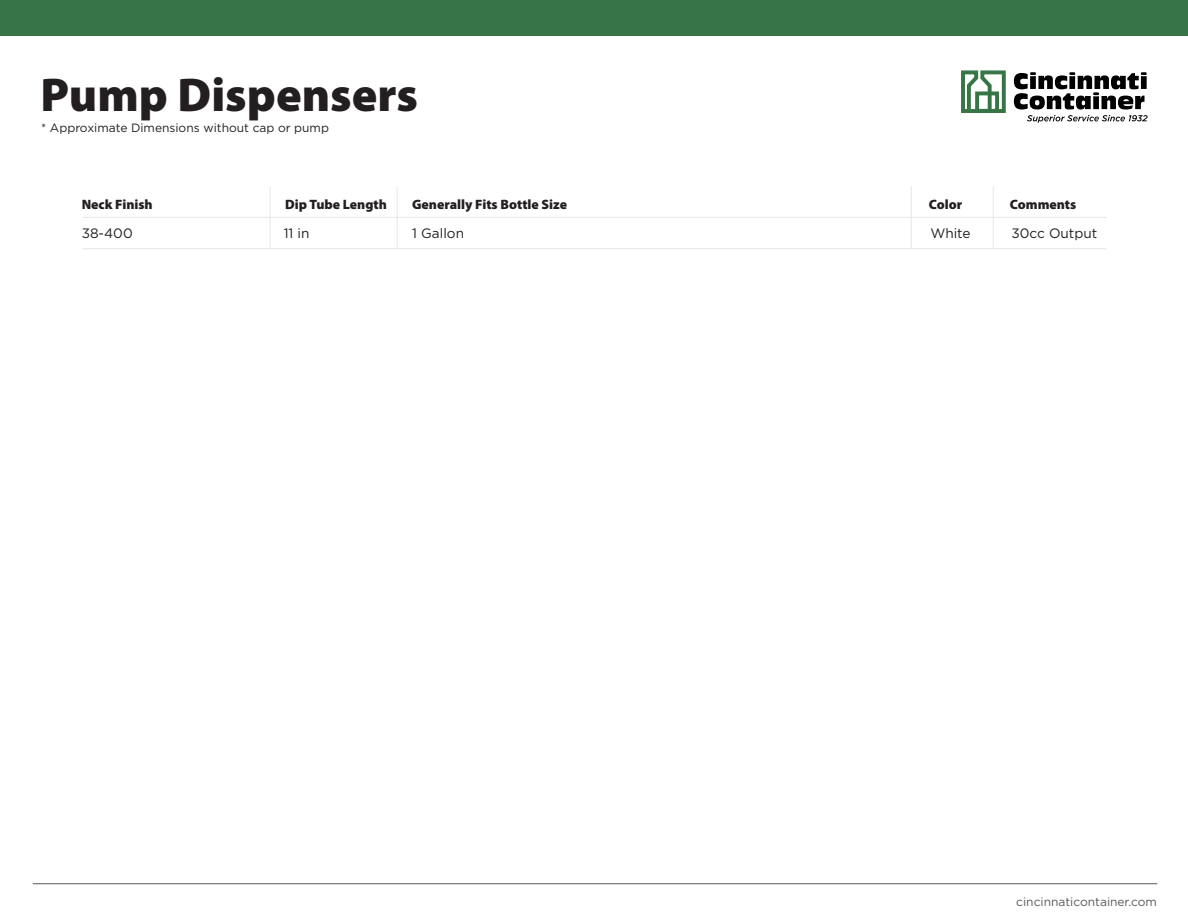
<style>
.page{position:relative;width:1188px;height:918px;background:#fff}
.page>*{position:absolute;margin:0;border:0;box-sizing:border-box;transform-origin:0 0}
.t1{font:900 47.7px "Myriad Pro";color:#231f20}
.t2{font:900 13.65px "Myriad Pro";color:#231f20}
.t3{font:13.65px "Gotham";color:#231f20}
.t4{font:12px "Gotham";color:#231f20}
.t5{font:12px "Gotham";color:#58595b}
</style>
<div class="page">
<svg style="left:1014px;top:72px;width:134px;height:51px"></svg>
<svg style="left:961px;top:70px;width:45px;height:43px"></svg>
<div style="left:975px;top:92px;width:24px;height:21px;border:4px solid #377546"></div>
<div style="left:0;top:0;width:1188px;height:36px;background:#377546"></div>
<hr style="left:33px;top:883px;width:1124px;height:1px;background:#58595b">
<hr style="left:83px;top:217px;width:1023px;height:1px;background:#e6e7e8">
<hr style="left:83px;top:248px;width:1023px;height:1px;background:#e6e7e8">
<hr style="left:270px;top:186px;width:1px;height:63px;background:#e6e7e8">
<hr style="left:397px;top:186px;width:1px;height:63px;background:#e6e7e8">
<hr style="left:911px;top:186px;width:1px;height:63px;background:#e6e7e8">
<hr style="left:993px;top:186px;width:1px;height:63px;background:#e6e7e8">
<h1 class="t1" style="left:41px;top:63px;width:379px">Pump Dispensers</h1>
<p class="t4" style="left:41px;top:120px;width:289px">* Approximate Dimensions without cap or pump</p>
<p class="t2" style="left:82px;top:195px;width:73px">Neck Finish</p>
<p class="t2" style="left:285px;top:195px;width:103px">Dip Tube Length</p>
<p class="t2" style="left:412px;top:195px;width:156px">Generally Fits Bottle Size</p>
<p class="t2" style="left:929px;top:195px;width:35px">Color</p>
<p class="t3" style="left:284px;top:224px;width:27px">11 in</p>
<p class="t3" style="left:412px;top:224px;width:53px">1 Gallon</p>
<p class="t3" style="left:930px;top:224px;width:42px">White</p>
<p class="t3" style="left:82px;top:224px;width:53px">38-400</p>
<p class="t2" style="left:1010px;top:195px;width:68px">Comments</p>
<p class="t3" style="left:1012px;top:224px;width:87px">30cc Output</p>
<p class="t5" style="left:1016px;top:894px;width:142px">cincinnaticontainer.com</p>
</div>
